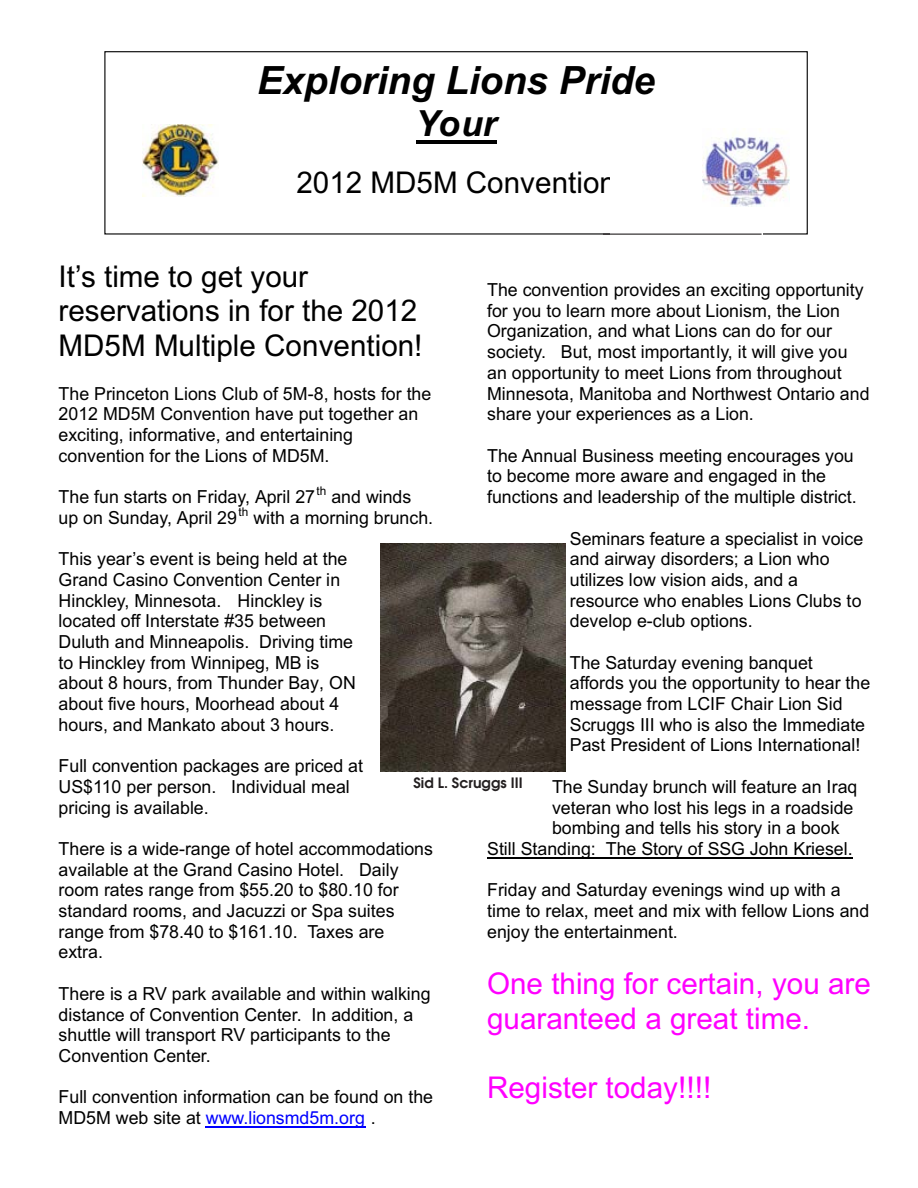
<style>
.page{position:relative;width:918px;height:1188px;background:#fff}
.page>*{position:absolute;margin:0;border:0;box-sizing:border-box;transform-origin:0 0}
.t1{font:italic 700 39px "Arial";color:#000}
.t2{font:italic 700 36px "Arial";color:#000}
.t3{font:30px/34.5px "Arial";color:#000}
.t4{font:30px/34.5px "Arial";color:#f0f}
.t5{font:18px/20.7px "Arial";color:#000}
.t6{font:600 14.25px "Avant Garde";color:#231f20}
.t7{font:12px "Arial";color:#000}
.s1{color:#00f}
</style>
<div class="page">
<hr style="left:206px;top:1126px;width:160px;height:1px;background:#00f">
<hr style="left:487px;top:857px;width:366px;height:1px;background:#000">
<div style="left:104px;top:51px;width:704px;height:184px;border:1px solid #000"></div>
<hr style="left:416px;top:140px;width:81px;height:4px;background:#000">
<img style="left:380px;top:543px;width:185px;height:228px">
<img style="left:142px;top:125px;width:77px;height:72px">
<div style="left:610px;top:126px;width:153px;height:126px;background:#fff"></div>
<img style="left:702px;top:134px;width:87px;height:73px">
<hr style="left:603px;top:234px;width:159px;height:1px;background:#231f20">
<p class="t1" style="left:257px;top:66px;width:399px">Exploring Lions Pride</p>
<p class="t2" style="left:416px;top:110px;width:82px">Your</p>
<p class="t3" style="left:296px;top:168px;width:321px">2012 MD5M Convention</p>
<p class="t3" style="left:59px;top:262px;width:365px">It’s time to get your reservations in for the 2012<br>MD5M Multiple Convention!</p>
<p class="t5" style="left:59px;top:385px;width:374px">The Princeton Lions Club of 5M-8, hosts for the 2012 MD5M Convention have put together an exciting, informative, and entertaining convention for the Lions of MD5M.</p>
<p class="t5" style="left:59px;top:488px;width:258px">The fun starts on Friday, April 27</p>
<p class="t7" style="left:317px;top:486px;width:11px">th</p>
<p class="t5" style="left:331px;top:488px;width:81px">and winds</p>
<p class="t5" style="left:59px;top:509px;width:180px">up on Sunday, April 29</p>
<p class="t7" style="left:238px;top:507px;width:11px">th</p>
<p class="t5" style="left:253px;top:509px;width:181px">with a morning brunch.</p>
<p class="t5" style="left:59px;top:550px;width:299px">This year’s event is being held at the Grand Casino Convention Center in Hinckley, Minnesota. Hinckley is located off Interstate #35 between Duluth and Minneapolis. Driving time to Hinckley from Winnipeg, MB is about 8 hours, from Thunder Bay, ON about five hours, Moorhead about 4 hours, and Mankato about 3 hours.</p>
<p class="t5" style="left:59px;top:757px;width:306px">Full convention packages are priced at<br>US$110 per person. Individual meal pricing is available.</p>
<p class="t5" style="left:59px;top:840px;width:376px">There is a wide-range of hotel accommodations available at the Grand Casino Hotel. Daily room rates range from $55.20 to $80.10 for standard rooms, and Jacuzzi or Spa suites range from $78.40 to $161.10. Taxes are extra.</p>
<p class="t5" style="left:59px;top:985px;width:374px">There is a RV park available and within walking distance of Convention Center. In addition, a shuttle will transport RV participants to the Convention Center.</p>
<p class="t5" style="left:59px;top:1088px;width:376px">Full convention information can be found on the<br>MD5M web site at <span class="s1">www.lionsmd5m.org</span> .</p>
<p class="t5" style="left:487px;top:281px;width:384px">The convention provides an exciting opportunity for you to learn more about Lionism, the Lion Organization, and what Lions can do for our society. But, most importantly, it will give you an opportunity to meet Lions from throughout Minnesota, Manitoba and Northwest Ontario and share your experiences as a Lion.</p>
<p class="t5" style="left:487px;top:447px;width:371px">The Annual Business meeting encourages you to become more aware and engaged in the functions and leadership of the multiple district.</p>
<p class="t5" style="left:570px;top:530px;width:295px">Seminars feature a specialist in voice and airway disorders; a Lion who utilizes low vision aids, and a resource who enables Lions Clubs to develop e-club options.</p>
<p class="t5" style="left:570px;top:654px;width:302px">The Saturday evening banquet affords you the opportunity to hear the message from LCIF Chair Lion Sid Scruggs III who is also the Immediate Past President of Lions International!</p>
<p class="t5" style="left:552px;top:778px;width:307px">The Sunday brunch will feature an Iraq</p>
<p class="t5" style="left:552px;top:799px;width:303px">veteran who lost his legs in a roadside</p>
<p class="t5" style="left:552px;top:819px;width:289px">bombing and tells his story in a book</p>
<p class="t5" style="left:487px;top:840px;width:367px">Still Standing: The Story of SSG John Kriesel.</p>
<p class="t5" style="left:487px;top:881px;width:384px">Friday and Saturday evenings wind up with a time to relax, meet and mix with fellow Lions and enjoy the entertainment.</p>
<p class="t4" style="left:487px;top:969px;width:385px">One thing for certain, you are guaranteed a great time.</p>
<p class="t6" style="left:414px;top:777px;width:111px">Sid L. Scruggs III</p>
<p class="t4" style="left:487px;top:1072px;width:226px">Register today!!!!</p>
</div>
